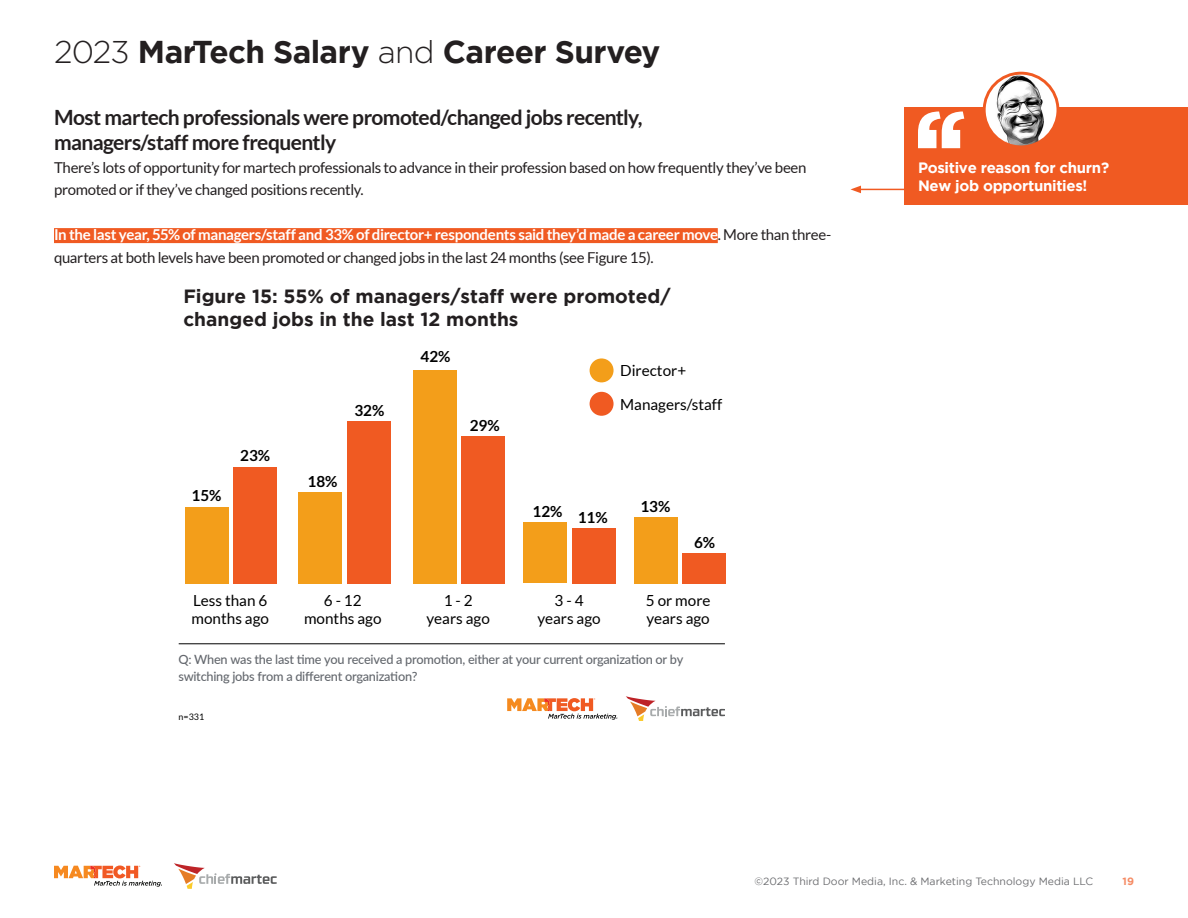
<style>
.page{position:relative;width:1188px;height:918px;background:#fff}
.page>*{position:absolute;margin:0;border:0;box-sizing:border-box;transform-origin:0 0}
.t1{font:700 31.5px "Gotham";letter-spacing:-.02em;color:#231f20}
.t2{font:700 21px/25.2px "Lato";letter-spacing:-.03em;color:#231f20}
.t3{font:700 19.2px/23px "Gotham";color:#231f20}
.t4{font:15.3px/18.3px "Lato";color:#000;text-align:center}
.t5{font:700 15.3px "Lato";color:#000}
.t6{font:15px/22.5px "Lato";letter-spacing:-.02em;color:#231f20}
.callouts{font:700 15px/18px "Gotham";letter-spacing:-.02em;color:#fff}
.t7{font:500 12.75px/16.6px "Lato";letter-spacing:-.02em;color:#64686e}
.t8{font:10.5px "Gotham";color:#6c6d70}
.t9{font:700 10.5px "Gotham";color:#f58b64}
.t10{font:8.85px "Lato";color:#000}
.s1{font-weight:300}
.s2{font-weight:700;color:#fff}
</style>
<div class="page">
<svg style="left:54px;top:866px;width:108px;height:21px"></svg>
<svg style="left:174px;top:863px;width:103px;height:26px"></svg>
<div style="left:54px;top:228px;width:664px;height:15px;background:#f05a22"></div>
<hr style="left:859px;top:189px;width:49px;height:1px;background:#f05a22">
<svg style="left:850px;top:186px;width:11px;height:7px"></svg>
<div style="left:904px;top:107px;width:284px;height:97px;background:#f05a22"></div>
<img style="left:984px;top:73px;width:74px;height:74px;border-radius:37px">
<div style="left:983px;top:72px;width:76px;height:76px;border:3px solid #f05a22;border-radius:50%"></div>
<svg style="left:918px;top:111px;width:46px;height:37px"></svg>
<svg style="left:507px;top:698px;width:110px;height:22px"></svg>
<svg style="left:626px;top:696px;width:99px;height:25px"></svg>
<div style="left:590px;top:358px;width:24px;height:24px;background:#f39e1a;border-radius:50%"></div>
<div style="left:590px;top:392px;width:24px;height:24px;background:#f05a22;border-radius:50%"></div>
<div style="left:682px;top:553px;width:44px;height:30px;background:#f05a22"></div>
<div style="left:634px;top:517px;width:43px;height:66px;background:#f39e1a"></div>
<div style="left:572px;top:528px;width:44px;height:55px;background:#f05a22"></div>
<div style="left:524px;top:522px;width:43px;height:61px;background:#f39e1a"></div>
<div style="left:461px;top:436px;width:44px;height:147px;background:#f05a22"></div>
<div style="left:413px;top:370px;width:43px;height:213px;background:#f39e1a"></div>
<div style="left:347px;top:421px;width:43px;height:162px;background:#f05a22"></div>
<div style="left:298px;top:492px;width:44px;height:91px;background:#f39e1a"></div>
<div style="left:233px;top:467px;width:44px;height:116px;background:#f05a22"></div>
<div style="left:185px;top:507px;width:43px;height:76px;background:#f39e1a"></div>
<hr style="left:179px;top:643px;width:546px;height:1px;background:#000">
<h1 class="t1" style="left:54px;top:34px;width:608px"><span class="s1">2023</span> MarTech Salary <span class="s1">and</span> Career Survey</h1>
<p class="t2" style="left:54px;top:104px;width:590px">Most martech professionals were promoted/changed jobs recently, managers/staff more frequently</p>
<p class="t6" style="left:54px;top:156px;width:754px">There’s lots of opportunity for martech professionals to advance in their profession based on how frequently they’ve been promoted or if they’ve changed positions recently.</p>
<p class="t6" style="left:54px;top:223px;width:779px"><span class="s2">In the last year, 55% of managers/staff and 33% of director+ respondents said they’d made a career move</span>. More than three&shy;quarters at both levels have been promoted or changed jobs in the last 24 months (see Figure 15).</p>
<p class="t3" style="left:183px;top:284px;width:489px">Figure 15: 55% of managers/staff were promoted/ changed jobs in the last 12 months</p>
<p class="t5" style="left:192px;top:487px;width:32px">15%</p>
<p class="t5" style="left:240px;top:447px;width:32px">23%</p>
<p class="t5" style="left:354px;top:401px;width:32px">32%</p>
<p class="t5" style="left:307px;top:473px;width:32px">18%</p>
<p class="t5" style="left:421px;top:348px;width:32px">42%</p>
<p class="t5" style="left:470px;top:417px;width:32px">29%</p>
<p class="t4" style="left:620px;top:361px;width:68px">Director+</p>
<p class="t4" style="left:620px;top:395px;width:104px">Managers/staff</p>
<p class="t5" style="left:532px;top:503px;width:32px">12%</p>
<p class="t5" style="left:640px;top:497px;width:32px">13%</p>
<p class="t5" style="left:578px;top:509px;width:32px">11%</p>
<p class="t5" style="left:694px;top:534px;width:23px">6%</p>
<p class="t4" style="left:192px;top:591px;width:79px;text-align:left">Less than 6 months ago</p>
<p class="t4" style="left:304px;top:591px;width:79px">6 - 12 months ago</p>
<p class="t4" style="left:427px;top:591px;width:65px">1 - 2 years ago</p>
<p class="t4" style="left:537px;top:591px;width:65px">3 - 4 years ago</p>
<p class="t4" style="left:646px;top:591px;width:66px;text-align:left">5 or more years ago</p>
<p class="t7" style="left:178px;top:651px;width:507px">Q: When was the last time you received a promotion, either at your current organization or by switching jobs from a different organization?</p>
<p class="t10" style="left:179px;top:712px;width:27px">n=331</p>
<p class="callouts" style="left:918px;top:158px;width:193px">Positive reason for churn?<br>New job opportunities!</p>
<p class="t8" style="left:754px;top:876px;width:340px">©2023 Third Door Media, Inc. &amp; Marketing Technology Media LLC</p>
<p class="t9" style="left:1123px;top:875px;width:13px">19</p>
</div>
